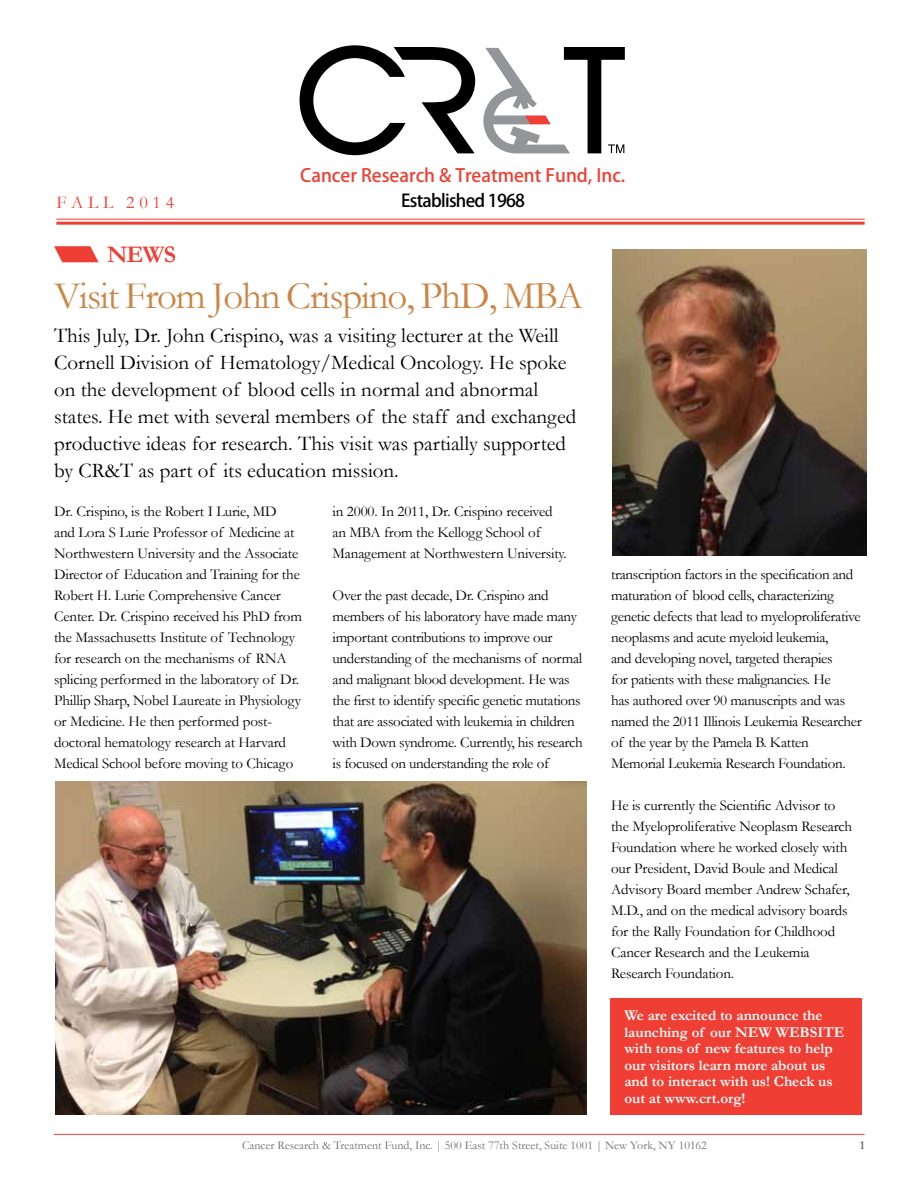
<style>
.page{position:relative;width:918px;height:1188px;background:#fff}
.page>*{position:absolute;margin:0;border:0;box-sizing:border-box;transform-origin:0 0}
.t1{font:39px "Garamond";letter-spacing:-.03em;color:#cc8544}
.t2{font:700 24px "Garamond";color:#ef3e33}
.t3{font:21px/27px "Garamond";color:#000}
.t4{font:18.15px "Koz Go Pro Medium 90 pv RKSJ H";color:#ef3e33}
.t5{font:18px "Garamond";letter-spacing:.26em;color:#ef3e33}
.t6{font:17.55px "Koz Go Pro Medium 90 pv RKSJ H";letter-spacing:-.04em;color:#000}
.t7{font:15px/21px "Garamond";letter-spacing:-.01em;color:#000}
.t8{font:700 15px/16.5px "Garamond";color:#fff}
.t9{font:12px "Garamond";color:#6d6e71}
.t10{font:700 12px "Garamond";color:#6d6e71}
</style>
<div class="page">
<svg style="left:54px;top:246px;width:45px;height:16px"></svg>
<img style="left:56px;top:782px;width:531px;height:333px">
<img style="left:613px;top:249px;width:253px;height:306px">
<hr style="left:54px;top:1134px;width:811px;height:1px;background:#ef3e33">
<hr style="left:56px;top:219px;width:809px;height:1px;background:#ef3e33">
<hr style="left:56px;top:222px;width:809px;height:3px;background:#ef3e33">
<svg style="left:300px;top:45px;width:325px;height:111px"></svg>
<div style="left:610px;top:998px;width:252px;height:117px;background:#ef3e33"></div>
<p class="t5" style="left:56px;top:191px;width:119px">FALL 2014</p>
<p class="t4" style="left:300px;top:163px;width:327px">Cancer Research &amp; Treatment Fund, Inc.</p>
<p class="t6" style="left:401px;top:189px;width:126px">Established 1968</p>
<h2 class="t2" style="left:107px;top:240px;width:70px">NEWS</h2>
<h1 class="t1" style="left:54px;top:272px;width:531px">Visit From John Crispino, PhD, MBA</h1>
<p class="t3" style="left:54px;top:321px;width:524px">This July, Dr. John Crispino, was a visiting lecturer at the Weill Cornell Division of Hematology/Medical Oncology. He spoke on the development of blood cells in normal and abnormal states. He met with several members of the staff and exchanged productive ideas for research. This visit was partially supported by CR&amp;T as part of its education mission.</p>
<p class="t7" style="left:54px;top:501px;width:249px">Dr. Crispino, is the Robert I Lurie, MD<br>and Lora S Lurie Professor of Medicine at Northwestern University and the Associate Director of Education and Training for the Robert H. Lurie Comprehensive Cancer Center. Dr. Crispino received his PhD from the Massachusetts Institute of Technology for research on the mechanisms of RNA splicing performed in the laboratory of Dr.<br>Phillip Sharp, Nobel Laureate in Physiology or Medicine. He then performed post&shy;doctoral hematology research at Harvard Medical School before moving to Chicago</p>
<p class="t7" style="left:333px;top:501px;width:236px">in 2000. In 2011, Dr. Crispino received an MBA from the Kellogg School of<br>Management at Northwestern University.</p>
<p class="t7" style="left:333px;top:585px;width:252px">Over the past decade, Dr. Crispino and members of his laboratory have made many important contributions to improve our understanding of the mechanisms of normal and malignant blood development. He was the first to identify specific genetic mutations that are associated with leukemia in children with Down syndrome. Currently, his research is focused on understanding the role of</p>
<p class="t7" style="left:611px;top:564px;width:252px">transcription factors in the specification and maturation of blood cells, characterizing genetic defects that lead to myeloproliferative neoplasms and acute myeloid leukemia,<br>and developing novel, targeted therapies<br>for patients with these malignancies. He<br>has authored over 90 manuscripts and was named the 2011 Illinois Leukemia Researcher of the year by the Pamela B. Katten Memorial Leukemia Research Foundation.</p>
<p class="t7" style="left:611px;top:795px;width:243px">He is currently the Scientific Advisor to the Myeloproliferative Neoplasm Research Foundation where he worked closely with our President, David Boule and Medical Advisory Board member Andrew Schafer, M.D., and on the medical advisory boards for the Rally Foundation for Childhood Cancer Research and the Leukemia Research Foundation.</p>
<p class="t8" style="left:624px;top:1007px;width:210px">We are excited to announce the launching of our new Website<br>with tons of new features to help our visitors learn more about us and to interact with us! Check us out at www.crt.org!</p>
<p class="t9" style="left:242px;top:1138px;width:466px">Cancer Research &amp; Treatment Fund, Inc. | 500 East 77th Street, Suite 1001 | New York, NY 10162</p>
<p class="t10" style="left:860px;top:1138px;width:6px">1</p>
</div>
